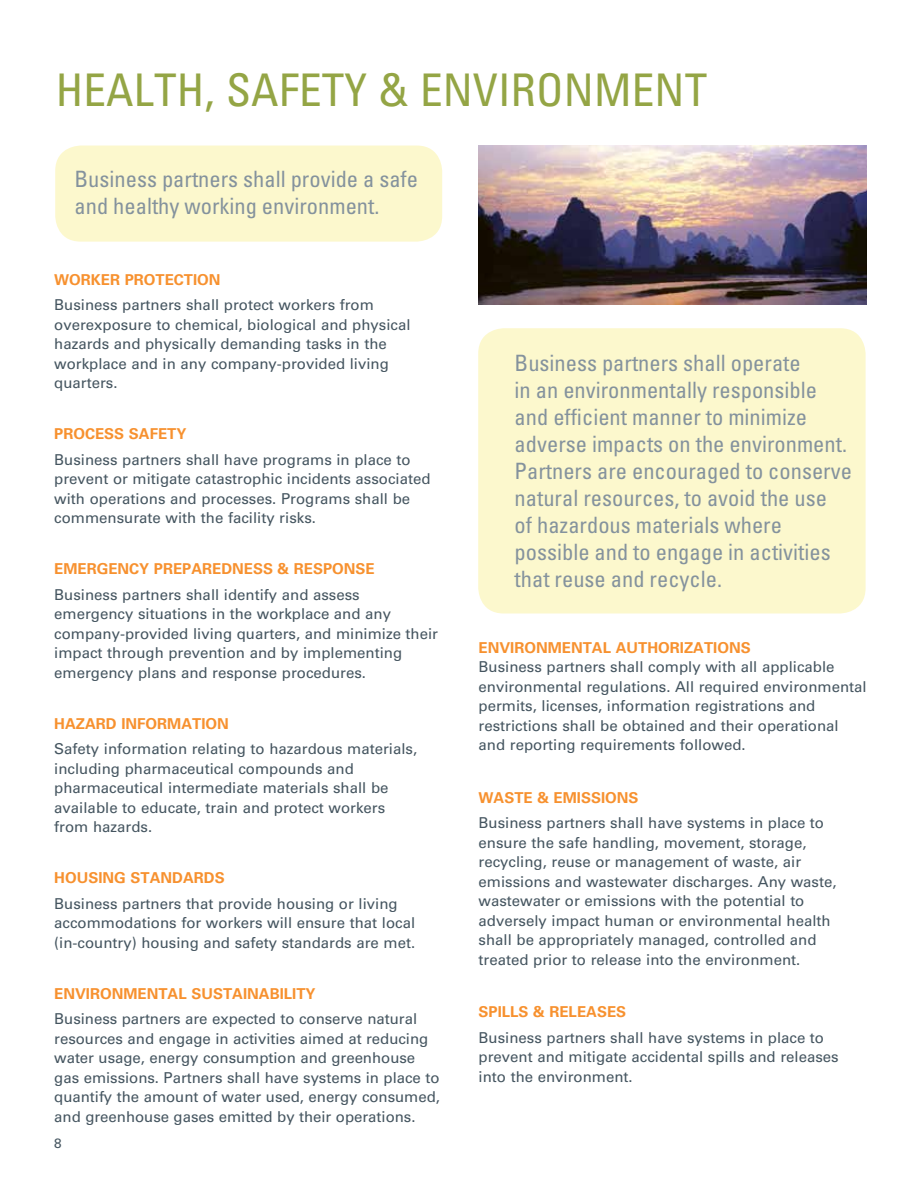
<style>
.page{position:relative;width:918px;height:1188px;background:#fff}
.page>*{position:absolute;margin:0;border:0;box-sizing:border-box;transform-origin:0 0}
.t1{font:condensed 45px "Univers LT Std";letter-spacing:.005em;color:#94a545}
.t2{font:condensed 22.5px/27px "Univers LT Std";color:#84929d}
.t3{font:15px/19.5px "Univers LT Std";color:#455560}
.t4{font:700 15px "Univers LT Std";color:#f7912f}
.t5{font:13.5px "Univers LT Std";color:#455560}
</style>
<div class="page">
<div style="left:55px;top:146px;width:387px;height:96px;background:#fcf8cd;border-radius:26px"></div>
<div style="left:478px;top:328px;width:388px;height:286px;background:#fcf8cd;border-radius:26px"></div>
<img style="left:478px;top:146px;width:389px;height:158px">
<h1 class="t1" style="left:56px;top:62px;width:653px">HEALTH, SAFETY &amp; ENVIRONMENT</h1>
<h2 class="t2" style="left:75px;top:165px;width:345px">Business partners shall provide a safe and healthy working environment.</h2>
<p class="t4" style="left:54px;top:270px;width:168px">WORKER PROTECTION</p>
<p class="t3" style="left:54px;top:295px;width:358px">Business partners shall protect workers from overexposure to chemical, biological and physical hazards and physically demanding tasks in the workplace and in any company-provided living quarters.</p>
<p class="t4" style="left:54px;top:425px;width:134px">PROCESS SAFETY</p>
<p class="t3" style="left:54px;top:450px;width:378px">Business partners shall have programs in place to prevent or mitigate catastrophic incidents associated with operations and processes. Programs shall be commensurate with the facility risks.</p>
<p class="t4" style="left:54px;top:560px;width:322px">EMERGENCY PREPAREDNESS &amp; RESPONSE</p>
<p class="t3" style="left:54px;top:585px;width:385px">Business partners shall identify and assess emergency situations in the workplace and any company-provided living quarters, and minimize their impact through prevention and by implementing emergency plans and response procedures.</p>
<p class="t4" style="left:54px;top:714px;width:176px">HAZARD INFORMATION</p>
<p class="t3" style="left:54px;top:739px;width:364px">Safety information relating to hazardous materials, including pharmaceutical compounds and pharmaceutical intermediate materials shall be available to educate, train and protect workers from hazards.</p>
<p class="t4" style="left:54px;top:869px;width:172px">HOUSING STANDARDS</p>
<p class="t3" style="left:54px;top:894px;width:362px">Business partners that provide housing or living accommodations for workers will ensure that local (in-country) housing and safety standards are met.</p>
<p class="t4" style="left:54px;top:984px;width:263px">ENVIRONMENTAL SUSTAINABILITY</p>
<p class="t3" style="left:54px;top:1009px;width:387px">Business partners are expected to conserve natural resources and engage in activities aimed at reducing water usage, energy consumption and greenhouse gas emissions. Partners shall have systems in place to quantify the amount of water used, energy consumed, and greenhouse gases emitted by their operations.</p>
<p class="t5" style="left:54px;top:1135px;width:9px">8</p>
<p class="t2" style="left:515px;top:349px;width:339px">Business partners shall operate<br>in an environmentally responsible and efficient manner to minimize adverse impacts on the environment.<br>Partners are encouraged to conserve natural resources, to avoid the use<br>of hazardous materials where possible and to engage in activities that reuse and recycle.</p>
<p class="t4" style="left:479px;top:639px;width:274px">ENVIRONMENTAL AUTHORIZATIONS</p>
<p class="t3" style="left:479px;top:657px;width:390px">Business partners shall comply with all applicable environmental regulations. All required environmental permits, licenses, information registrations and restrictions shall be obtained and their operational and reporting requirements followed.</p>
<p class="t4" style="left:479px;top:789px;width:162px">WASTE &amp; EMISSIONS</p>
<p class="t3" style="left:479px;top:813px;width:359px">Business partners shall have systems in place to ensure the safe handling, movement, storage, recycling, reuse or management of waste, air emissions and wastewater discharges. Any waste, wastewater or emissions with the potential to adversely impact human or environmental health shall be appropriately managed, controlled and treated prior to release into the environment.</p>
<p class="t4" style="left:479px;top:1003px;width:149px">SPILLS &amp; RELEASES</p>
<p class="t3" style="left:479px;top:1028px;width:362px">Business partners shall have systems in place to prevent and mitigate accidental spills and releases into the environment.</p>
</div>
